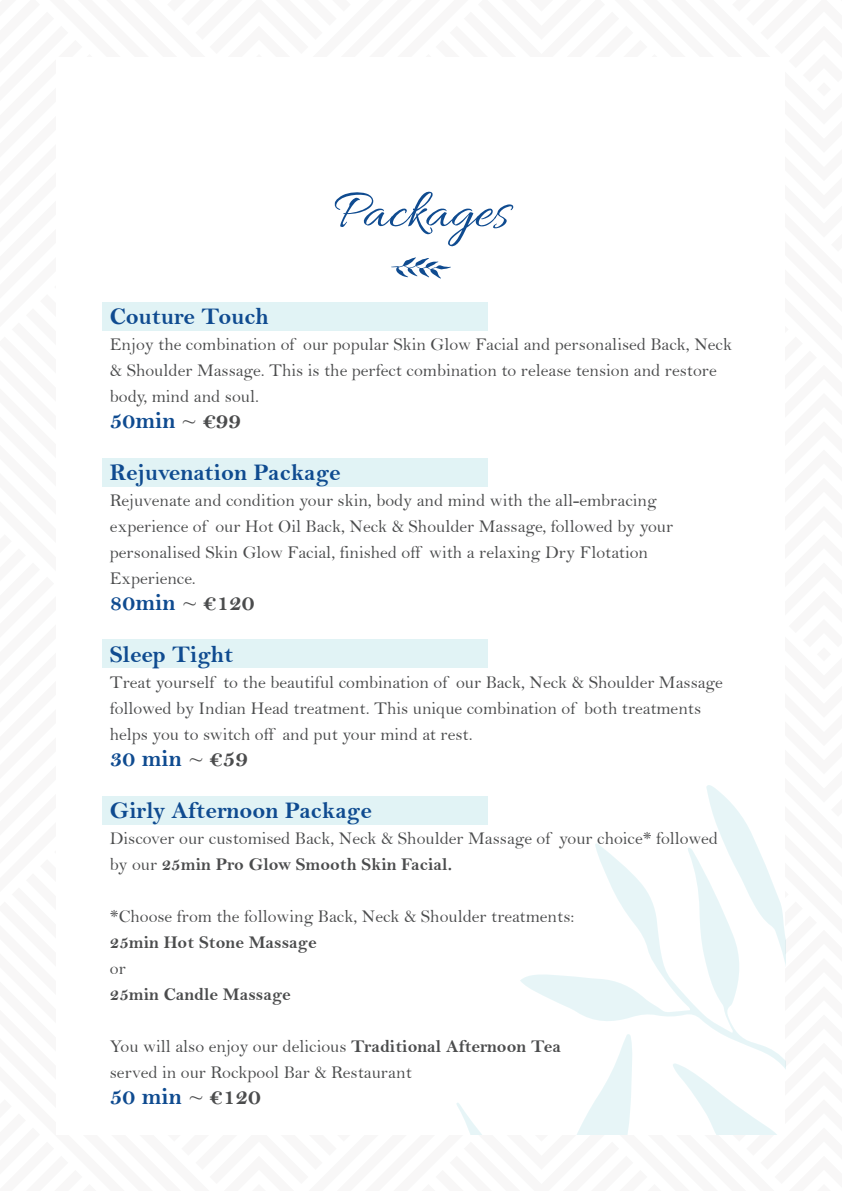
<style>
.page{position:relative;width:842px;height:1191px;background:#fff}
.page>*{position:absolute;margin:0;border:0;box-sizing:border-box;transform-origin:0 0}
.t1{font:56px "Allura";color:#0f4b90}
.t2{font:24px "Bell MT Bold";color:#0f4b90}
.t3{font:18px/26px "Bell";color:#4b4c4d}
.t4{font:18px "Bell MT Bold";color:#4b4c4d}
.s1{font-family:"Bell";color:#4b4c4d}
.s2{color:#4b4c4d}
.s3{font-family:"Bell MT Bold"}
</style>
<div class="page">
<svg style="left:520px;top:785px;width:265px;height:349px"></svg>
<svg style="left:456px;top:1033px;width:229px;height:101px"></svg>
<div style="left:102px;top:458px;width:386px;height:28px;background:#e1f3f5"></div>
<div style="left:102px;top:639px;width:386px;height:29px;background:#e1f3f5"></div>
<div style="left:102px;top:796px;width:386px;height:29px;background:#e1f3f5"></div>
<div style="left:102px;top:302px;width:386px;height:29px;background:#e1f3f5"></div>
<svg style="left:391px;top:257px;width:60px;height:22px"></svg>
<p class="t1" style="left:333px;top:180px;width:178px">Packages</p>
<p class="t2" style="left:110px;top:302px;width:160px">Couture Touch</p>
<p class="t3" style="left:110px;top:331px;width:624px">Enjoy the combination of our popular Skin Glow Facial and personalised Back, Neck &amp; Shoulder Massage. This is the perfect combination to release tension and restore body, mind and soul.</p>
<p class="t2" style="left:110px;top:406px;width:133px">50min <span class="s1">~</span> <span class="s2">€99</span></p>
<p class="t2" style="left:110px;top:458px;width:232px">Rejuvenation Package</p>
<p class="t3" style="left:110px;top:487px;width:565px">Rejuvenate and condition your skin, body and mind with the all-embracing experience of our Hot Oil Back, Neck &amp; Shoulder Massage, followed by your personalised Skin Glow Facial, finished off with a relaxing Dry Flotation Experience.</p>
<p class="t2" style="left:110px;top:588px;width:146px">80min <span class="s1">~</span> <span class="s2">€120</span></p>
<p class="t2" style="left:110px;top:640px;width:125px">Sleep Tight</p>
<p class="t3" style="left:110px;top:669px;width:614px">Treat yourself to the beautiful combination of our Back, Neck &amp; Shoulder Massage followed by Indian Head treatment. This unique combination of both treatments helps you to switch off and put your mind at rest.</p>
<p class="t2" style="left:110px;top:744px;width:140px">30 min <span class="s1">~</span> <span class="s2">€59</span></p>
<p class="t2" style="left:110px;top:796px;width:264px">Girly Afternoon Package</p>
<p class="t3" style="left:110px;top:825px;width:610px">Discover our customised Back, Neck &amp; Shoulder Massage of your choice* followed by our <span class="s3">25min Pro Glow Smooth Skin Facial.</span></p>
<p class="t3" style="left:110px;top:903px;width:466px">*Choose from the following Back, Neck &amp; Shoulder treatments:</p>
<p class="t4" style="left:110px;top:931px;width:208px">25min Hot Stone Massage</p>
<p class="t3" style="left:110px;top:955px;width:17px">or</p>
<p class="t4" style="left:110px;top:983px;width:182px">25min Candle Massage</p>
<p class="t3" style="left:110px;top:1033px;width:453px">You will also enjoy our delicious <span class="s3">Traditional Afternoon Tea</span></p>
<p class="t3" style="left:110px;top:1059px;width:304px">served in our Rockpool Bar &amp; Restaurant</p>
<p class="t2" style="left:110px;top:1082px;width:153px">50 min <span class="s1">~</span> <span class="s2">€120</span></p>
</div>
